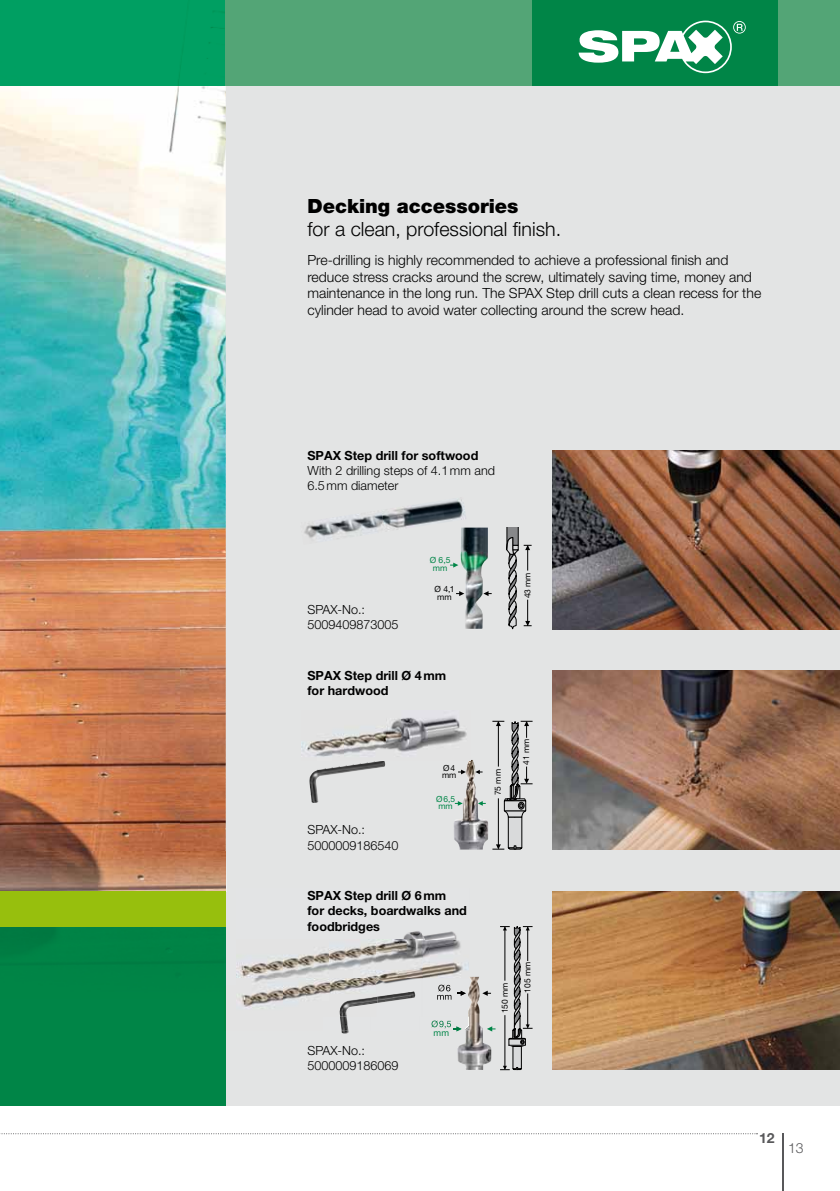
<style>
.page{position:relative;width:840px;height:1191px;background:#fff}
.page>*{position:absolute;margin:0;border:0;box-sizing:border-box;transform-origin:0 0}
.t1{font:300 19.6px "Helvetica Neue LT Pro";color:#000}
.t2{font:900 19.6px "Helvetica Neue LT Pro";color:#000}
.t3{font:300 14px/16.8px "Helvetica Neue LT Pro";color:#000}
.t4{font:700 14px "Helvetica Neue LT Pro";color:#58585a}
.t5{font:300 14px "Helvetica Neue LT Pro";color:#58585a}
.t6{font:300 12.6px/15.2px "Helvetica Neue LT Pro";color:#000}
.t7{font:700 12.6px/15.2px "Helvetica Neue LT Pro";color:#000}
.t8{font:9px "Helvetica Neue LT Pro";color:#008547}
.t9{font:8.6px/8px "Helvetica Neue LT Pro";color:#000;text-align:center}
.t10{font:8.6px/8px "Helvetica Neue LT Pro";color:#008547;text-align:center}
.t11{font:8.4px/7px "Helvetica Neue LT Pro";color:#000}
.t12{font:8.4px/7px "Helvetica Neue LT Pro";color:#008547}
</style>
<div class="page">
<div style="left:0;top:0;width:839px;height:1105px;background:#e3e4e4"></div>
<img style="left:0;top:86px;width:179px;height:765px">
<img style="left:179px;top:86px;width:47px;height:765px">
<hr style="left:226px;top:851px;width:1px;height:40px;background:#eaeaeb">
<img style="left:0;top:851px;width:226px;height:40px">
<svg style="left:0;top:1133px;width:757px;height:1px"></svg>
<img style="left:0;top:85px;width:226px;height:1px">
<div style="left:0;top:0;width:226px;height:85px;background:#009f62"></div>
<div style="left:0;top:998px;width:226px;height:107px;background:#008547"></div>
<div style="left:0;top:927px;width:226px;height:71px;background:#008346"></div>
<div style="left:0;top:891px;width:226px;height:36px;background:#97bf0d"></div>
<hr style="left:781px;top:1133px;width:2px;height:58px;background:#58585a">
<div style="left:226px;top:0;width:613px;height:85px;background:#53a576"></div>
<div style="left:532px;top:0;width:245px;height:85px;background:#008547"></div>
<svg style="left:578px;top:21px;width:167px;height:52px"></svg>
<img style="left:552px;top:671px;width:287px;height:178px">
<img style="left:552px;top:450px;width:287px;height:179px">
<img style="left:309px;top:761px;width:76px;height:42px">
<svg style="left:341px;top:1030px;width:7px;height:3px"></svg>
<svg style="left:492px;top:720px;width:40px;height:130px"></svg>
<img style="left:454px;top:763px;width:14px;height:75px">
<svg style="left:477px;top:801px;width:8px;height:4px"></svg>
<svg style="left:454px;top:801px;width:8px;height:4px"></svg>
<svg style="left:475px;top:770px;width:7px;height:4px"></svg>
<svg style="left:458px;top:769px;width:7px;height:5px"></svg>
<svg style="left:491px;top:926px;width:41px;height:144px"></svg>
<img style="left:457px;top:977px;width:34px;height:93px">
<img style="left:237px;top:931px;width:232px;height:85px">
<img style="left:237px;top:985px;width:37px;height:31px">
<img style="left:348px;top:1016px;width:117px;height:14px">
<img style="left:224px;top:940px;width:2px;height:90px">
<img style="left:340px;top:1016px;width:8px;height:14px">
<svg style="left:453px;top:1026px;width:8px;height:5px"></svg>
<img style="left:431px;top:1020px;width:20px;height:8px">
<img style="left:465px;top:1016px;width:4px;height:14px">
<img style="left:339px;top:996px;width:38px;height:20px">
<img style="left:377px;top:991px;width:38px;height:12px">
<svg style="left:457px;top:990px;width:8px;height:6px"></svg>
<svg style="left:438px;top:984px;width:12px;height:7px"></svg>
<img style="left:437px;top:994px;width:14px;height:1px">
<img style="left:437px;top:995px;width:14px;height:4px">
<img style="left:302px;top:716px;width:165px;height:41px">
<svg style="left:487px;top:591px;width:4px;height:5px"></svg>
<svg style="left:450px;top:562px;width:8px;height:5px"></svg>
<img style="left:460px;top:527px;width:27px;height:102px">
<svg style="left:506px;top:527px;width:25px;height:103px"></svg>
<img style="left:304px;top:514px;width:77px;height:25px">
<img style="left:381px;top:499px;width:85px;height:33px">
<img style="left:552px;top:891px;width:287px;height:179px">
<svg style="left:0;top:0;width:4px;height:7px"></svg>
<h1 class="t2" style="left:307px;top:194px;width:212px">Decking accessories</h1>
<h1 class="t1" style="left:307px;top:217px;width:255px">for a clean, professional finish.</h1>
<p class="t3" style="left:307px;top:251px;width:455px">Pre-drilling is highly recommended to achieve a professional finish and reduce stress cracks around the screw, ultimately saving time, money and maintenance in the long run. The SPAX Step drill cuts a clean recess for the cylinder head to avoid water collecting around the screw head.</p>
<p class="t7" style="left:307px;top:447px;width:172px">SPAX Step drill for softwood</p>
<p class="t6" style="left:307px;top:462px;width:189px">With 2 drilling steps of 4.1 mm and<br>6.5 mm diameter</p>
<p class="t10" style="left:429px;top:556px;width:22px">Ø 6,5 mm</p>
<p class="t6" style="left:307px;top:602px;width:93px">SPAX-No.:<br>5009409873005</p>
<p class="t9" style="left:434px;top:584px;width:21px">Ø 4,1 mm</p>
<p class="t7" style="left:307px;top:667px;width:140px">SPAX Step drill Ø 4 mm for hardwood</p>
<p class="t6" style="left:307px;top:822px;width:93px">SPAX-No.:<br>5000009186540</p>
<p class="t11" style="left:442px;top:764px;width:16px">Ø4 mm</p>
<p class="t12" style="left:436px;top:795px;width:20px">Ø6,5 mm</p>
<p class="t7" style="left:307px;top:888px;width:161px">SPAX Step drill Ø 6 mm<br>for decks, boardwalks and foodbridges</p>
<p class="t6" style="left:307px;top:1042px;width:93px">SPAX-No.:<br>5000009186069</p>
<p class="t8" style="left:433px;top:1027px;width:17px">mm</p>
<p class="t11" style="left:523px;top:598px;width:28px;rotate:-90deg">43 mm</p>
<p class="t11" style="left:494px;top:795px;width:28px;rotate:-90deg">75 mm</p>
<p class="t11" style="left:522px;top:765px;width:28px;rotate:-90deg">41 mm</p>
<p class="t11" style="left:501px;top:1013px;width:32px;rotate:-90deg">150 mm</p>
<p class="t11" style="left:523px;top:992px;width:32px;rotate:-90deg">105 mm</p>
<p class="t4" style="left:758px;top:1129px;width:17px">12</p>
<p class="t5" style="left:787px;top:1139px;width:17px">13</p>
</div>
